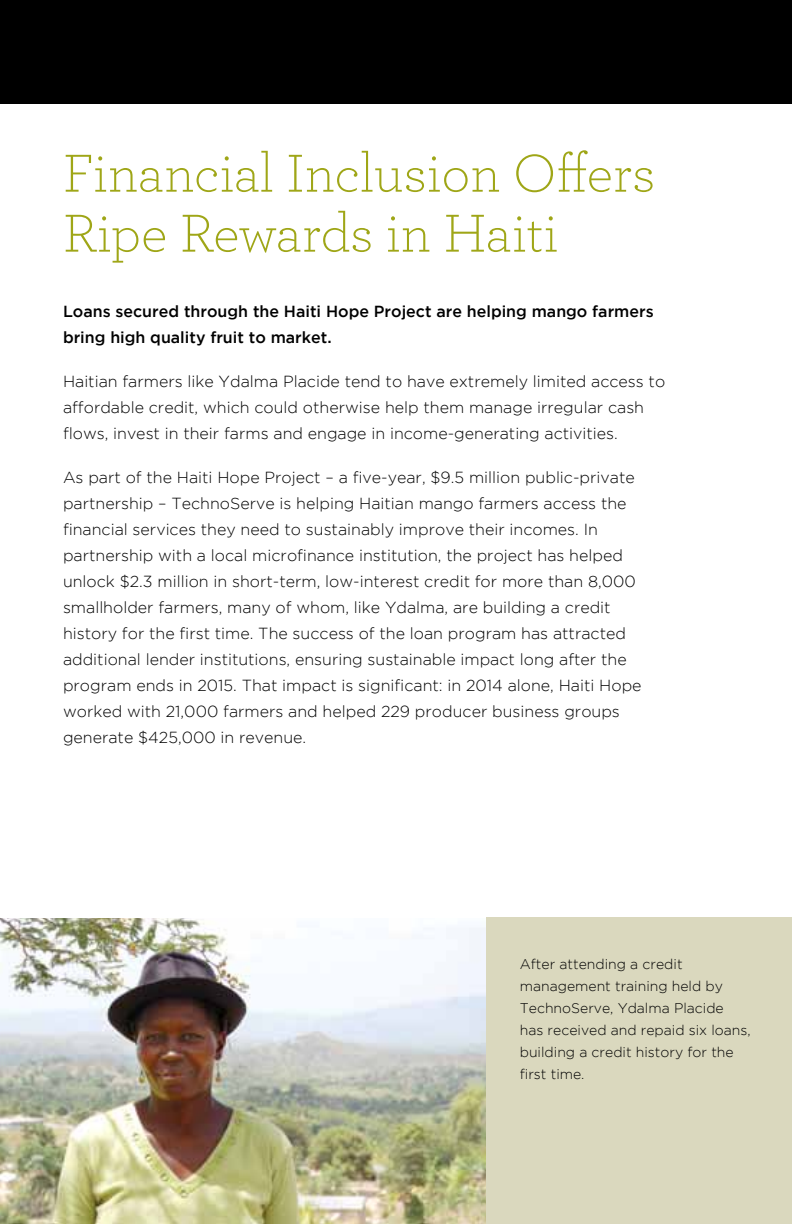
<style>
.page{position:relative;width:792px;height:1224px;background:#fff}
.page>*{position:absolute;margin:0;border:0;box-sizing:border-box;transform-origin:0 0}
.t1{font:300 56px/60px "Archer";color:#9fa617}
.t2{font:300 16px/26px "Gotham";color:#000}
.t3{font:500 16px/26px "Gotham";color:#000}
.t4{font:300 14px/22px "Gotham";color:#000}
</style>
<div class="page">
<div style="left:486px;top:918px;width:306px;height:306px;background:#dad8be"></div>
<img style="left:0;top:918px;width:486px;height:306px">
<div style="left:0;top:0;width:792px;height:104px;background:#000"></div>
<h1 class="t1" style="left:63px;top:141px;width:594px">Financial Inclusion Offers<br>Ripe Rewards in Haiti</h1>
<p class="t3" style="left:63px;top:298px;width:592px">Loans secured through the Haiti Hope Project are helping mango farmers bring high quality fruit to market.</p>
<p class="t2" style="left:63px;top:368px;width:604px">Haitian farmers like Ydalma Placide tend to have extremely limited access to affordable credit, which could otherwise help them manage irregular cash flows, invest in their farms and engage in income-generating activities.</p>
<p class="t2" style="left:63px;top:464px;width:580px">As part of the Haiti Hope Project – a five-year, $9.5 million public-private partnership – TechnoServe is helping Haitian mango farmers access the financial services they need to sustainably improve their incomes. In partnership with a local microfinance institution, the project has helped unlock $2.3 million in short-term, low-interest credit for more than 8,000 smallholder farmers, many of whom, like Ydalma, are building a credit history for the first time. The success of the loan program has attracted additional lender institutions, ensuring sustainable impact long after the program ends in 2015. That impact is significant: in 2014 alone, Haiti Hope worked with 21,000 farmers and helped 229 producer business groups generate $425,000 in revenue.</p>
<p class="t4" style="left:520px;top:953px;width:232px">After attending a credit management training held by<br>TechnoServe, Ydalma Placide has received and repaid six loans, building a credit history for the first time.</p>
</div>
